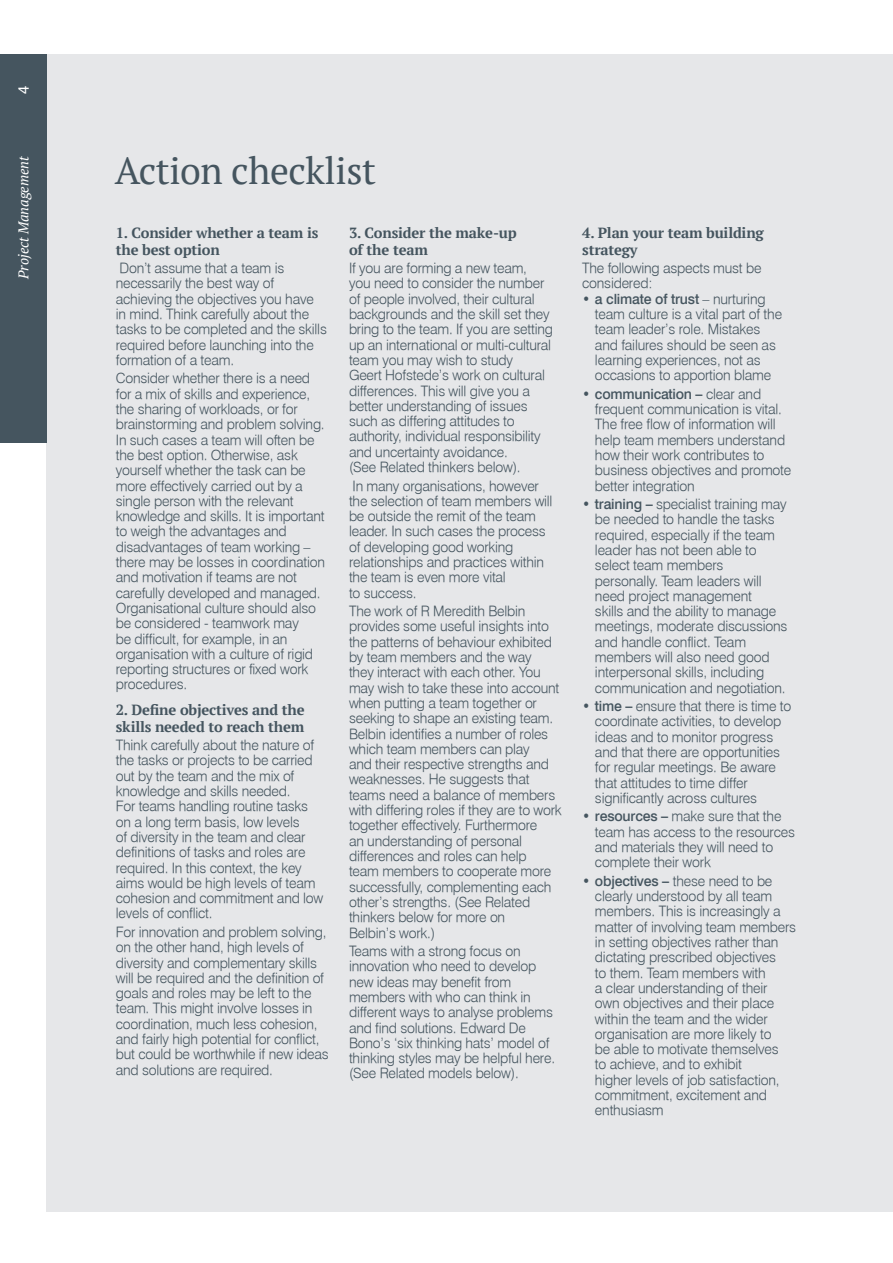
<style>
.page{position:relative;width:893px;height:1263px;background:#fff}
.page>*{position:absolute;margin:0;border:0;box-sizing:border-box;transform-origin:0 0}
.t1{font:37.5px "PT Serif";letter-spacing:-.01em;color:#45555f}
.t2{font:15px "Swiss 721 BT";color:#fff}
.t3{font:700 14.7px/16.2px "PT Serif";letter-spacing:-.015em;color:#45555f}
.t4{font:14.1px/15.3px "Swiss 721 Light BT";letter-spacing:-.015em;color:#45555f}
.t5{font:500 14.1px "Swiss 721 BT";letter-spacing:-.015em;color:#45555f}
.t6{font:italic 14.1px "PT Serif";letter-spacing:-.005em;color:#fff}
.s1{font-family:"Swiss 721 Light BT";font-weight:400}
.s2{font-family:"Swiss 721 BT";font-weight:500}
</style>
<div class="page">
<div style="left:46px;top:54px;width:847px;height:1158px;background:#e6e7e9"></div>
<div style="left:0;top:54px;width:46px;height:388px;background:#45555f"></div>
<p class="t2" style="left:14px;top:94px;width:10px;rotate:-90deg">4</p>
<p class="t6" style="left:15px;top:279px;width:124px;rotate:-90deg">Project Management</p>
<h1 class="t1" style="left:115px;top:146px;width:263px">Action checklist</h1>
<p class="t3" style="left:116px;top:225px;width:204px">1. Consider whether a team is the best option</p>
<p class="t4" style="left:116px;top:260px;width:213px">Don’t assume that a team is necessarily the best way of achieving the objectives you have in mind. Think carefully about the tasks to be completed and the skills required before launching into the formation of a team.</p>
<p class="t4" style="left:116px;top:371px;width:211px">Consider whether there is a need for a mix of skills and experience, the sharing of workloads, or for brainstorming and problem solving.<br>In such cases a team will often be the best option. Otherwise, ask yourself whether the task can be more effectively carried out by a single person with the relevant knowledge and skills. It is important to weigh the advantages and disadvantages of team working – there may be losses in coordination and motivation if teams are not carefully developed and managed.<br>Organisational culture should also be considered - teamwork may<br>be difficult, for example, in an organisation with a culture of rigid reporting structures or fixed work procedures.</p>
<p class="t3" style="left:116px;top:702px;width:190px">2. Define objectives and the skills needed to reach them</p>
<p class="t4" style="left:116px;top:737px;width:209px">Think carefully about the nature of the tasks or projects to be carried out by the team and the mix of knowledge and skills needed.<br>For teams handling routine tasks on a long term basis, low levels<br>of diversity in the team and clear definitions of tasks and roles are required. In this context, the key aims would be high levels of team cohesion and commitment and low levels of conflict.</p>
<p class="t4" style="left:116px;top:924px;width:214px">For innovation and problem solving, on the other hand, high levels of diversity and complementary skills will be required and the definition of goals and roles may be left to the team. This might involve losses in coordination, much less cohesion, and fairly high potential for conflict, but could be worthwhile if new ideas and solutions are required.</p>
<p class="t3" style="left:349px;top:225px;width:169px">3. Consider the make-up of the team</p>
<p class="t4" style="left:349px;top:260px;width:205px">If you are forming a new team,<br>you need to consider the number of people involved, their cultural backgrounds and the skill set they bring to the team. If you are setting up an international or multi-cultural team you may wish to study<br>Geert Hofstede’s work on cultural differences. This will give you a better understanding of issues such as differing attitudes to authority, individual responsibility and uncertainty avoidance.<br>(See Related thinkers below).</p>
<p class="t4" style="left:349px;top:478px;width:205px">In many organisations, however the selection of team members will be outside the remit of the team leader. In such cases the process of developing good working relationships and practices within the team is even more vital<br>to success.</p>
<p class="t4" style="left:349px;top:603px;width:214px">The work of R Meredith Belbin provides some useful insights into the patterns of behaviour exhibited by team members and the way<br>they interact with each other. You may wish to take these into account when putting a team together or seeking to shape an existing team.<br>Belbin identifies a number of roles which team members can play<br>and their respective strengths and weaknesses. He suggests that teams need a balance of members with differing roles if they are to work together effectively. Furthermore<br>an understanding of personal differences and roles can help<br>team members to cooperate more successfully, complementing each other’s strengths. (See Related thinkers below for more on<br>Belbin’s work.)</p>
<p class="t4" style="left:349px;top:943px;width:208px">Teams with a strong focus on innovation who need to develop new ideas may benefit from members with who can think in different ways to analyse problems and find solutions. Edward De<br>Bono’s ‘six thinking hats’ model of thinking styles may be helpful here. (See Related models below).</p>
<p class="t3" style="left:582px;top:225px;width:183px">4. Plan your team building strategy</p>
<p class="t4" style="left:582px;top:260px;width:181px">The following aspects must be considered:</p>
<p class="t5" style="left:582px;top:290px;width:185px">• a climate of trust <span class="s1">– nurturing</span></p>
<p class="t4" style="left:595px;top:306px;width:189px">team culture is a vital part of the team leader’s role. Mistakes and failures should be seen as learning experiences, not as occasions to apportion blame</p>
<p class="t5" style="left:582px;top:385px;width:180px">• communication – <span class="s1">clear and</span></p>
<p class="t4" style="left:595px;top:401px;width:198px">frequent communication is vital.<br>The free flow of information will help team members understand how their work contributes to business objectives and promote better integration</p>
<p class="t4" style="left:595px;top:496px;width:194px;text-indent:-13px"><span class="s2">• training –</span> specialist training may be needed to handle the tasks required, especially if the team leader has not been able to select team members personally. Team leaders will need project management<br>skills and the ability to manage meetings, moderate discussions and handle conflict. Team members will also need good interpersonal skills, including communication and negotiation.</p>
<p class="t4" style="left:595px;top:698px;width:198px;text-indent:-13px"><span class="s2">• time –</span> ensure that there is time to coordinate activities, to develop ideas and to monitor progress and that there are opportunities for regular meetings. Be aware that attitudes to time differ significantly across cultures</p>
<p class="t4" style="left:595px;top:809px;width:202px;text-indent:-13px"><span class="s2">• resources –</span> make sure that the team has access to the resources and materials they will need to complete their work</p>
<p class="t4" style="left:595px;top:873px;width:203px;text-indent:-13px"><span class="s2">• objectives –</span> these need to be clearly understood by all team members. This is increasingly a matter of involving team members in setting objectives rather than dictating prescribed objectives<br>to them. Team members with<br>a clear understanding of their<br>own objectives and their place within the team and the wider organisation are more likely to<br>be able to motivate themselves<br>to achieve, and to exhibit<br>higher levels of job satisfaction, commitment, excitement and enthusiasm</p>
</div>
